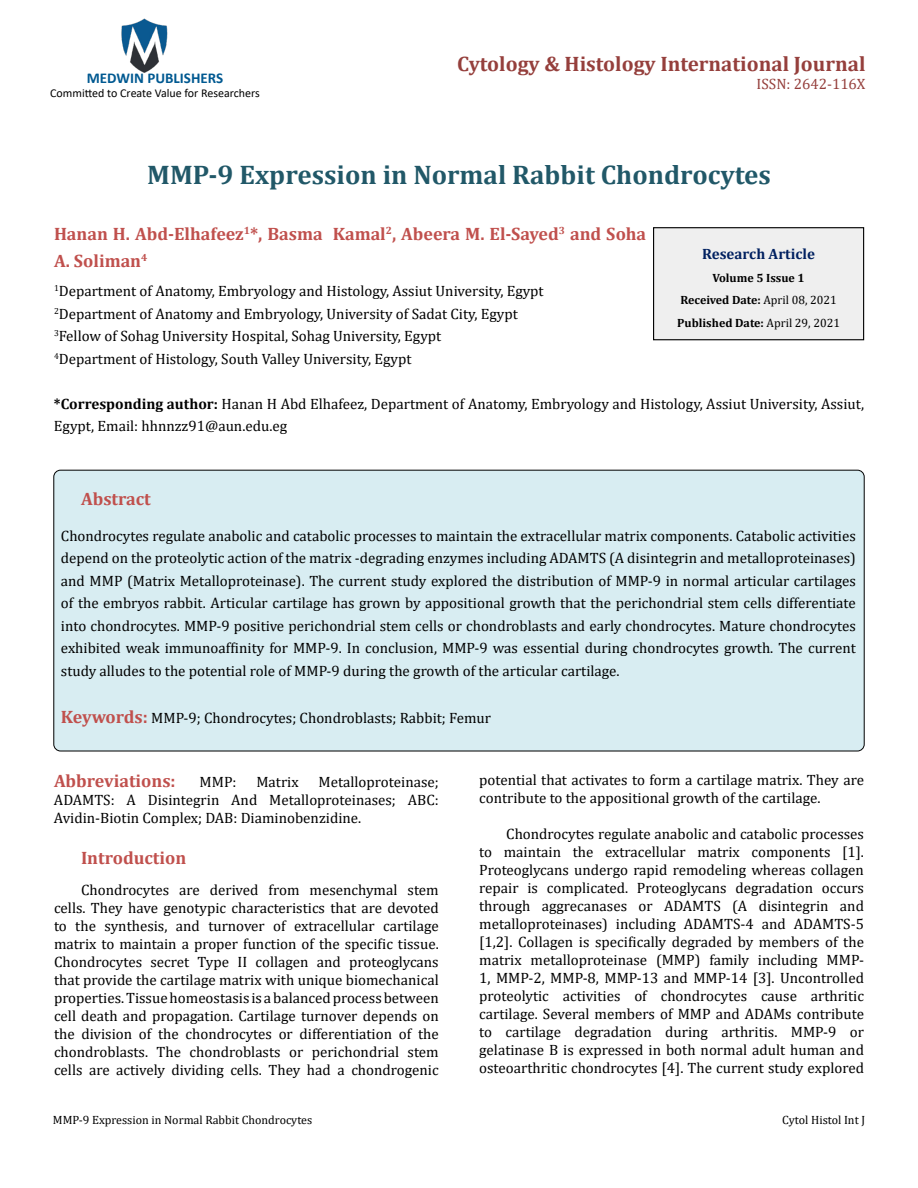
<style>
.page{position:relative;width:918px;height:1188px;background:#fff}
.page>*{position:absolute;margin:0;border:0;box-sizing:border-box;transform-origin:0 0}
.t1{font:700 27px "Cambria";color:#215868}
.t2{font:700 21px "Cambria";color:#953f3c}
.t3{font:700 18px/27px "Cambria";color:#c0504d}
.t4{font:15px/18px "Cambria";color:#000;text-align:justify}
.t5{font:700 15px "Calibri";color:#005991}
.t6{font:700 15px "Cambria";color:#002060}
.t7{font:15px "Cambria";color:#953f3c}
.t8{font:700 12px/22.5px "Cambria";color:#000;text-align:center}
.t9{font:12px "Cambria";color:#000}
.t10{font:12px "Calibri";color:#000}
.s1{font-weight:700}
.s2{font-weight:400}
.s3{font-weight:700;font-size:18px;color:#c0504d}
</style>
<div class="page">
<img style="left:121px;top:18px;width:47px;height:55px">
<div style="left:654px;top:228px;width:210px;height:112px;background:#efefef"></div>
<div style="left:653px;top:227px;width:211px;height:113px;border:1px solid #000"></div>
<div style="left:54px;top:470px;width:810px;height:281px;background:#d8edf2;border-radius:7px"></div>
<p class="t5" style="left:87px;top:67px;width:138px">MEDWIN PUBLISHERS</p>
<p class="t10" style="left:50px;top:85px;width:211px">Committed to Create Value for Researchers</p>
<h2 class="t2" style="left:457px;top:49px;width:410px">Cytology &amp; Histology International Journal</h2>
<p class="t7" style="left:757px;top:75px;width:110px">ISSN: 2642-116X</p>
<h1 class="t1" style="left:147px;top:156px;width:625px">MMP-9 Expression in Normal Rabbit Chondrocytes</h1>
<p class="t3" style="left:54px;top:220px;width:594px">Hanan H. Abd-Elhafeez<sup>1</sup>*, Basma Kamal<sup>2</sup>, Abeera M. El-Sayed<sup>3</sup> and Soha<br>A. Soliman<sup>4</sup></p>
<p class="t4" style="left:54px;top:280px;width:491px;line-height:22.5px;text-align:left"><sup>1</sup>Department of Anatomy, Embryology and Histology, Assiut University, Egypt <sup>2</sup>Department of Anatomy and Embryology, University of Sadat City, Egypt <sup>3</sup>Fellow of Sohag University Hospital, Sohag University, Egypt<br><sup>4</sup>Department of Histology, South Valley University, Egypt</p>
<p class="t4" style="left:54px;top:392px;width:812px;line-height:22.5px"><span class="s1">*Corresponding author:</span> Hanan H Abd Elhafeez, Department of Anatomy, Embryology and Histology, Assiut University, Assiut,<br>Egypt, Email: hhnnzz91@aun.edu.eg</p>
<p class="t6" style="left:702px;top:244px;width:114px">Research Article</p>
<p class="t8" style="left:677px;top:266px;width:164px">Volume 5 Issue 1<br>Received Date: <span class="s2">April 08, 2021<br></span>Published Date: <span class="s2">April 29, 2021</span></p>
<p class="t3" style="left:81px;top:484px;width:71px">Abstract</p>
<p class="t4" style="left:61px;top:524px;width:797px;line-height:22.5px">Chondrocytes regulate anabolic and catabolic processes to maintain the extracellular matrix components. Catabolic activities depend on the proteolytic action of the matrix -degrading enzymes including ADAMTS (A disintegrin and metalloproteinases) and MMP (Matrix Metalloproteinase). The current study explored the distribution of MMP-9 in normal articular cartilages of the embryos rabbit. Articular cartilage has grown by appositional growth that the perichondrial stem cells differentiate into chondrocytes. MMP-9 positive perichondrial stem cells or chondroblasts and early chondrocytes. Mature chondrocytes exhibited weak immunoaffinity for MMP-9. In conclusion, MMP-9 was essential during chondrocytes growth. The current study alludes to the potential role of MMP-9 during the growth of the articular cartilage.</p>
<p class="t4" style="left:61px;top:709px;width:432px"><span class="s3">Keywords:</span> MMP-9; Chondrocytes; Chondroblasts; Rabbit; Femur</p>
<p class="t3" style="left:54px;top:767px;width:123px">Abbreviations:</p>
<p class="t4" style="left:200px;top:773px;width:38px">MMP:</p>
<p class="t4" style="left:256px;top:773px;width:44px">Matrix</p>
<p class="t4" style="left:54px;top:773px;width:386px;text-indent:265px">Metalloproteinase; ADAMTS: A Disintegrin And Metalloproteinases; ABC:<br>Avidin-Biotin Complex; DAB: Diaminobenzidine.</p>
<p class="t3" style="left:81px;top:844px;width:107px">Introduction</p>
<p class="t4" style="left:54px;top:881px;width:386px;text-indent:27px">Chondrocytes are derived from mesenchymal stem cells. They have genotypic characteristics that are devoted to the synthesis, and turnover of extracellular cartilage matrix to maintain a proper function of the specific tissue.<br>Chondrocytes secret Type II collagen and proteoglycans that provide the cartilage matrix with unique biomechanical properties. Tissue homeostasis is a balanced process between cell death and propagation. Cartilage turnover depends on the division of the chondrocytes or differentiation of the chondroblasts. The chondroblasts or perichondrial stem cells are actively dividing cells. They had a chondrogenic</p>
<p class="t4" style="left:479px;top:771px;width:386px">potential that activates to form a cartilage matrix. They are contribute to the appositional growth of the cartilage.</p>
<p class="t4" style="left:479px;top:825px;width:386px;text-indent:27px">Chondrocytes regulate anabolic and catabolic processes to maintain the extracellular matrix components [1].<br>Proteoglycans undergo rapid remodeling whereas collagen repair is complicated. Proteoglycans degradation occurs through aggrecanases or ADAMTS (A disintegrin and metalloproteinases) including ADAMTS-4 and ADAMTS-5 [1,2]. Collagen is specifically degraded by members of the matrix metalloproteinase (MMP) family including MMP-1, MMP-2, MMP-8, MMP-13 and MMP-14 [3]. Uncontrolled proteolytic activities of chondrocytes cause arthritic cartilage. Several members of MMP and ADAMs contribute to cartilage degradation during arthritis. MMP-9 or gelatinase B is expressed in both normal adult human and osteoarthritic chondrocytes [4]. The current study explored</p>
<p class="t9" style="left:53px;top:1113px;width:261px">MMP-9 Expression in Normal Rabbit Chondrocytes</p>
<p class="t9" style="left:782px;top:1113px;width:84px">Cytol Histol Int J</p>
</div>
